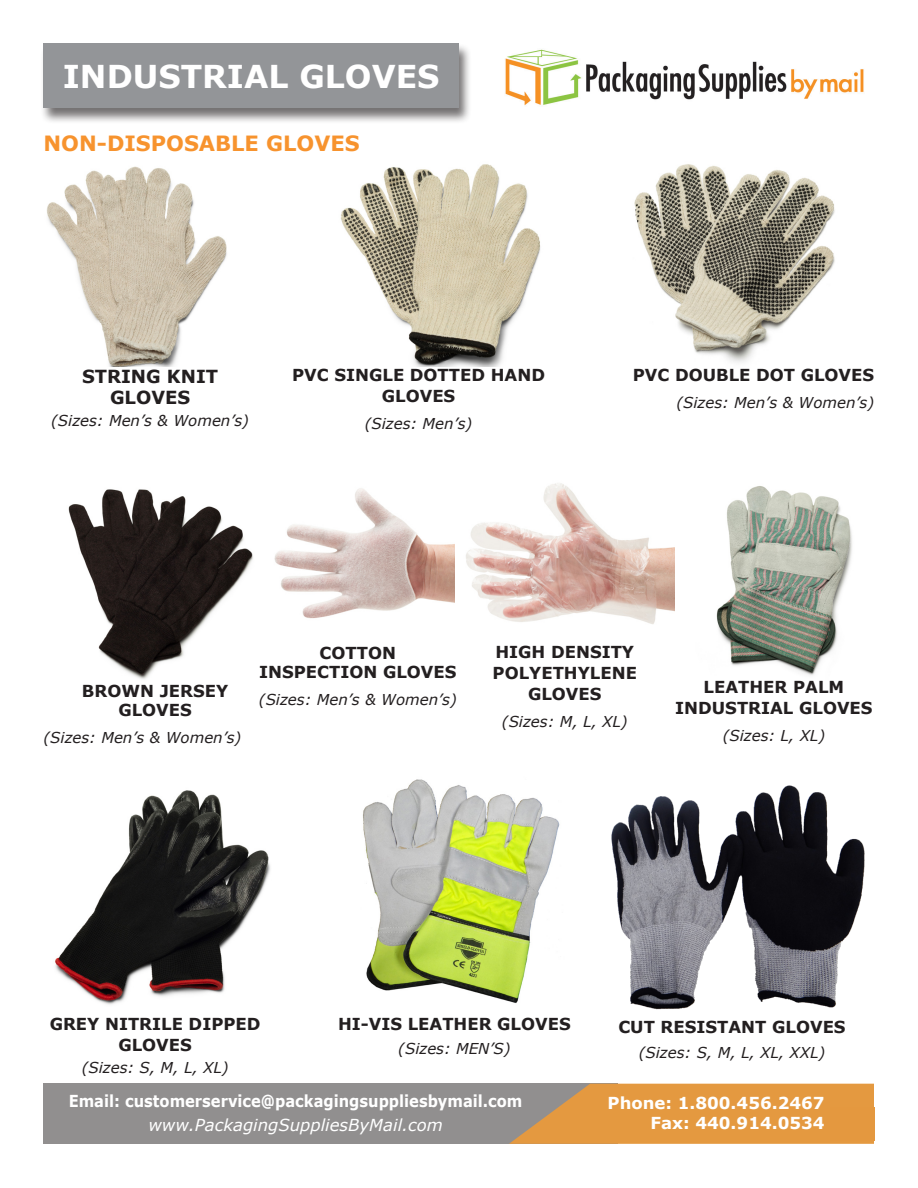
<style>
.page{position:relative;width:918px;height:1188px;background:#fff}
.page>*{position:absolute;margin:0;border:0;box-sizing:border-box;transform-origin:0 0}
.t1{font:700 31.5px "Verdana";color:#fff}
.t2{font:700 21px "Verdana";color:#f7932e}
.t3{font:700 18px/21.6px "Verdana";color:#231f20;text-align:center}
.t4{font:700 16.5px/21px "Verdana";color:#231f20;text-align:center}
.t5{font:700 16.5px "Verdana";color:#fff;scale:.89 1}
.t6{font:700 16.5px/19.8px "Verdana";color:#fff;text-align:right}
.t7{font:italic 16.5px "Verdana";color:#fff}
.t8{font:italic 15px "Verdana";color:#231f20}
</style>
<div class="page">
<div style="left:0;top:1084px;width:617px;height:60px;background:#918f8f"></div>
<svg style="left:509px;top:1084px;width:365px;height:60px;background:#d99749"></svg>
<img style="left:505px;top:49px;width:359px;height:57px">
<div style="left:0;top:1033px;width:44px;height:141px;background:#fff"></div>
<div style="left:830px;top:1107px;width:44px;height:34px;background:#e4983f"></div>
<img style="left:55px;top:790px;width:215px;height:215px">
<img style="left:68px;top:489px;width:185px;height:190px">
<img style="left:47px;top:166px;width:180px;height:200px">
<img style="left:634px;top:164px;width:201px;height:199px">
<img style="left:340px;top:164px;width:201px;height:202px">
<img style="left:274px;top:488px;width:180px;height:131px">
<img style="left:716px;top:486px;width:136px;height:190px">
<img style="left:466px;top:483px;width:208px;height:141px">
<img style="left:363px;top:779px;width:197px;height:224px">
<img style="left:611px;top:785px;width:254px;height:225px">
<div style="left:40px;top:43px;width:432px;height:82px;background:#231f20;opacity:.63"></div>
<div style="left:44px;top:44px;width:415px;height:64px;background:#939598"></div>
<p class="t1" style="left:63px;top:55px;width:378px">INDUSTRIAL GLOVES</p>
<p class="t2" style="left:44px;top:129px;width:318px">NON-DISPOSABLE GLOVES</p>
<p class="t3" style="left:82px;top:365px;width:138px">STRING KNIT<br>GLOVES</p>
<p class="t8" style="left:51px;top:410px;width:199px">(Sizes: Men’s &amp; Women’s)</p>
<p class="t4" style="left:292px;top:364px;width:254px">PVC SINGLE DOTTED HAND<br>GLOVES</p>
<p class="t8" style="left:365px;top:413px;width:109px">(Sizes: Men’s)</p>
<p class="t4" style="left:633px;top:364px;width:243px">PVC DOUBLE DOT GLOVES</p>
<p class="t8" style="left:676px;top:392px;width:199px">(Sizes: Men’s &amp; Women’s)</p>
<p class="t4" style="left:82px;top:680px;width:148px;line-height:19.8px">BROWN JERSEY<br>GLOVES</p>
<p class="t8" style="left:44px;top:728px;width:199px">(Sizes: Men’s &amp; Women’s)</p>
<p class="t4" style="left:259px;top:642px;width:199px;line-height:19.8px">COTTON<br>INSPECTION GLOVES</p>
<p class="t8" style="left:259px;top:690px;width:199px">(Sizes: Men’s &amp; Women’s)</p>
<p class="t4" style="left:493px;top:641px;width:146px">HIGH DENSITY<br>POLYETHYLENE<br>GLOVES</p>
<p class="t8" style="left:502px;top:711px;width:127px">(Sizes: M, L, XL)</p>
<p class="t4" style="left:675px;top:676px;width:199px">LEATHER PALM<br>INDUSTRIAL GLOVES</p>
<p class="t8" style="left:723px;top:725px;width:104px">(Sizes: L, XL)</p>
<p class="t4" style="left:50px;top:1013px;width:212px">GREY NITRILE DIPPED<br>GLOVES</p>
<p class="t8" style="left:82px;top:1057px;width:148px">(Sizes: S, M, L, XL)</p>
<p class="t4" style="left:338px;top:1013px;width:234px">HI-VIS LEATHER GLOVES</p>
<p class="t8" style="left:398px;top:1038px;width:114px">(Sizes: MEN’S)</p>
<p class="t4" style="left:618px;top:1016px;width:229px">CUT RESISTANT GLOVES</p>
<p class="t8" style="left:639px;top:1042px;width:188px">(Sizes: S, M, L, XL, XXL)</p>
<p class="t5" style="left:69px;top:1089px;width:511px">Email: customerservice@packagingsuppliesbymail.com</p>
<p class="t7" style="left:148px;top:1113px;width:296px">www.PackagingSuppliesByMail.com</p>
<p class="t6" style="left:608px;top:1093px;width:219px">Phone: 1.800.456.2467<br>Fax: 440.914.0534</p>
</div>
